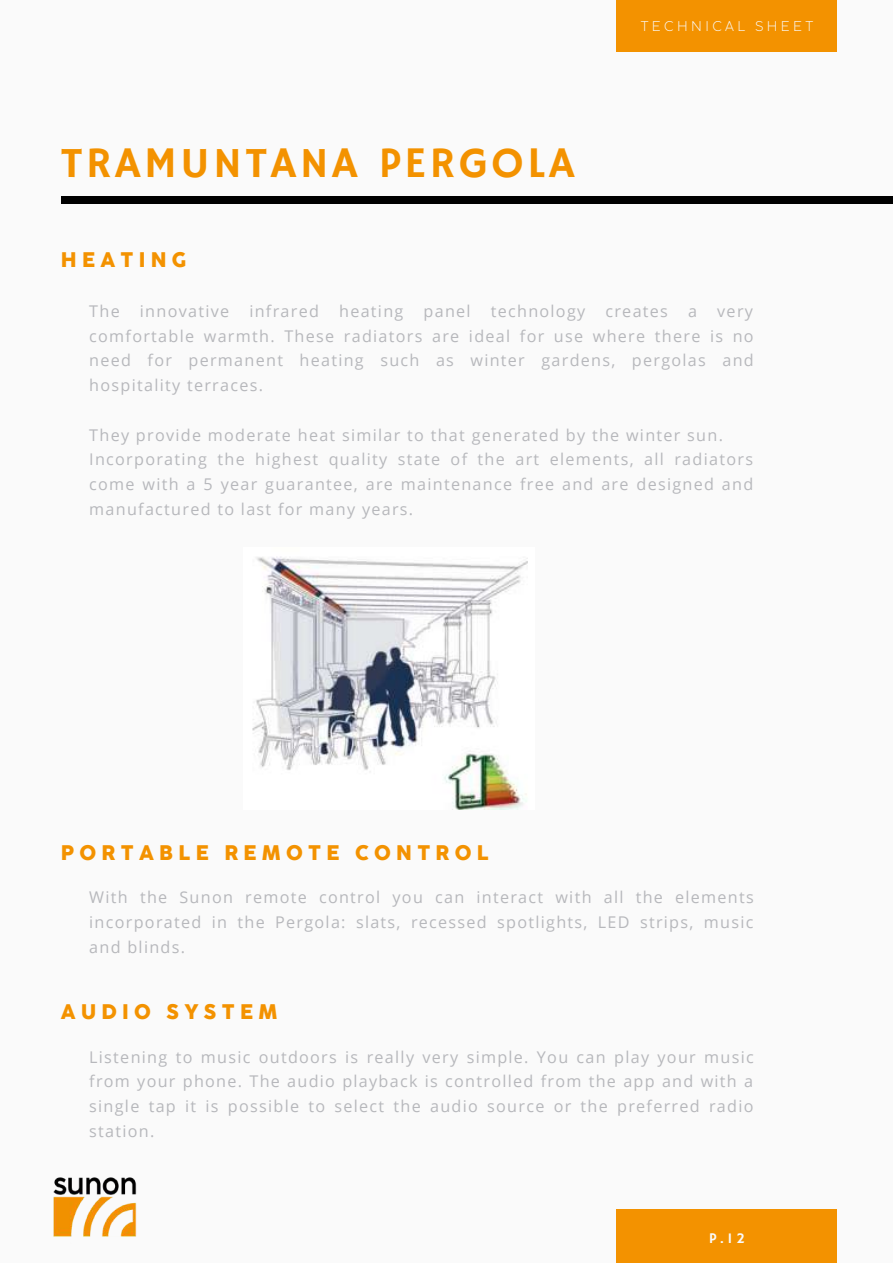
<style>
.page{position:relative;width:893px;height:1264px;background:#fff}
.page>*{position:absolute;margin:0;border:0;box-sizing:border-box;transform-origin:0 0}
.t1{font:43.65px "Hammersmith One";letter-spacing:.08em;color:#f39200}
.t2{font:800 21px "Coco Sharp XL Trial";letter-spacing:.25em;color:#f39200}
.t3{font:16.2px/24.8px "Open Sans";letter-spacing:.08em;color:#b7b8bc;text-align:justify}
.t4{font:14.85px "Hammersmith One";color:#fafafa}
.t5{font:300 13.8px "Coco Sharp L Trial";letter-spacing:.25em;color:#fafafa}
</style>
<div class="page">
<div style="left:0;top:0;width:892px;height:1262px;background:#fafafa"></div>
<div style="left:61px;top:197px;width:831px;height:6px;background:#000"></div>
<div style="left:616px;top:0;width:221px;height:52px;background:#f39200"></div>
<div style="left:616px;top:1209px;width:221px;height:53px;background:#f39200"></div>
<img style="left:53px;top:1177px;width:84px;height:60px">
<img style="left:252px;top:557px;width:276px;height:252px">
<h1 class="t1" style="left:61px;top:137px;width:515px">TRAMUNTANA PERGOLA</h1>
<p class="t2" style="left:61px;top:247px;width:127px">HEATING</p>
<p class="t5" style="left:640px;top:18px;width:174px">TECHNICAL SHEET</p>
<p class="t3" style="left:89px;top:298px;width:666px">The innovative infrared heating panel technology creates a very comfortable warmth. These radiators are ideal for use where there is no need for permanent heating such as winter gardens, pergolas and hospitality terraces.</p>
<p class="t3" style="left:89px;top:422px;width:665px;text-align:left">They provide moderate heat similar to that generated by the winter sun.<br>Incorporating the highest quality state of the art elements, all radiators come with a 5 year guarantee, are maintenance free and are designed and manufactured to last for many years.</p>
<p class="t2" style="left:61px;top:840px;width:429px">PORTABLE REMOTE CONTROL</p>
<p class="t3" style="left:89px;top:884px;width:666px">With the Sunon remote control you can interact with all the elements incorporated in the Pergola: slats, recessed spotlights, LED strips, music and blinds.</p>
<p class="t2" style="left:61px;top:999px;width:218px">AUDIO SYSTEM</p>
<p class="t3" style="left:89px;top:1043px;width:666px">Listening to music outdoors is really very simple. You can play your music from your phone. The audio playback is controlled from the app and with a single tap it is possible to select the audio source or the preferred radio station.</p>
<p class="t4" style="left:709px;top:1229px;width:37px">P.12</p>
</div>
